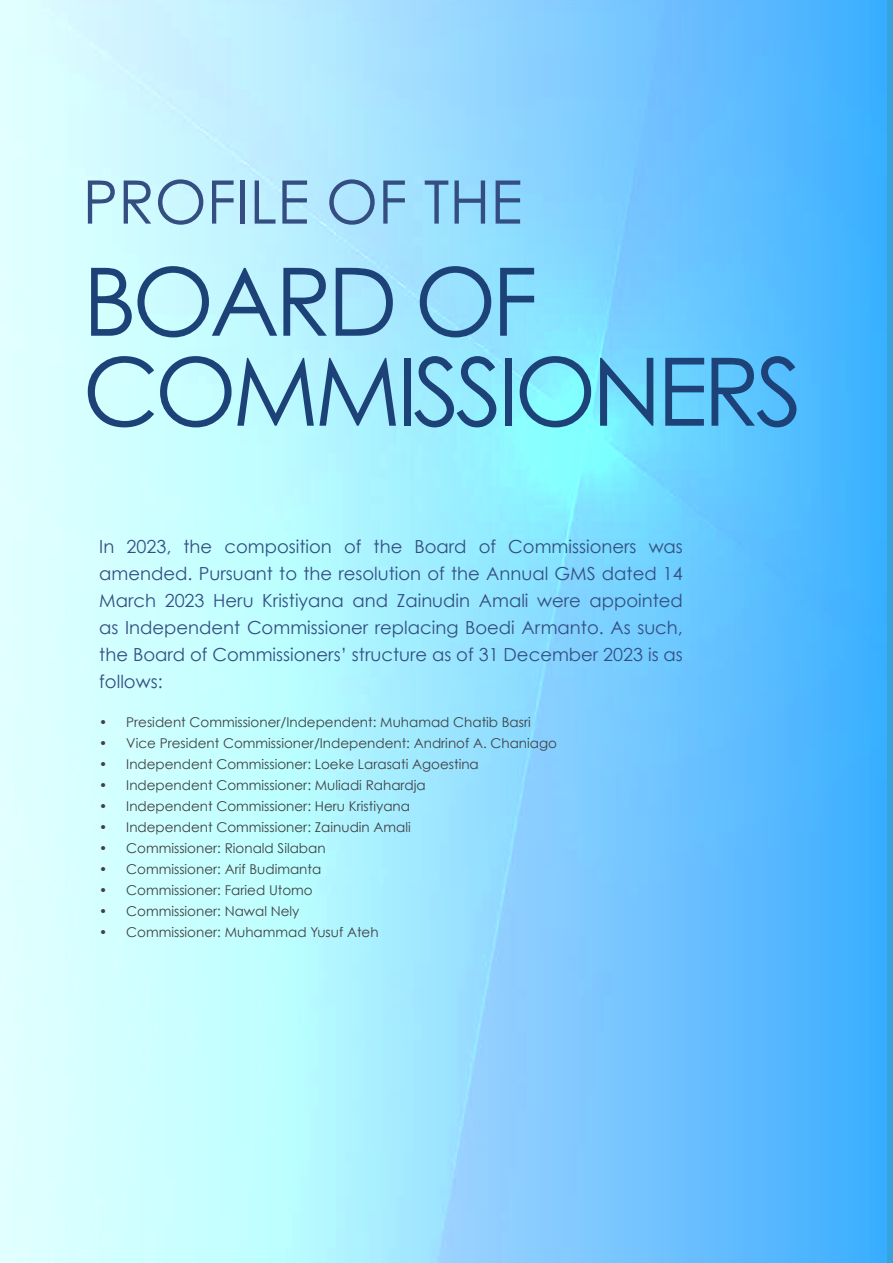
<style>
.page{position:relative;width:893px;height:1263px;background:#fff}
.page>*{position:absolute;margin:0;border:0;box-sizing:border-box;transform-origin:0 0}
.t1{font:94.5px/90px "Century Gothic";letter-spacing:-.05em;color:#1c4278}
.t2{font:60px "Century Gothic";color:#344e81}
.t3{font:18px/27px "Century Gothic";color:#344e81;text-align:justify}
.t4{font:13.5px "Century Gothic";color:#414042}
</style>
<div class="page">
<img style="left:0;top:0;width:887px;height:1263px">
<h2 class="t2" style="left:83px;top:165px;width:441px">PROFILE OF THE</h2>
<h1 class="t1" style="left:83px;top:255px;width:721px">BOARD OF<br>COMMISSIONERS</h1>
<p class="t3" style="left:99px;top:533px;width:585px">In 2023, the composition of the Board of Commissioners was amended. Pursuant to the resolution of the Annual GMS dated 14<br>March 2023 Heru Kristiyana and Zainudin Amali were appointed as Independent Commissioner replacing Boedi Armanto. As such, the Board of Commissioners’ structure as of 31 December 2023 is as follows:</p>
<p class="t4" style="left:99px;top:714px;width:433px">• President Commissioner/Independent: Muhamad Chatib Basri</p>
<p class="t4" style="left:99px;top:735px;width:459px">• Vice President Commissioner/Independent: Andrinof A. Chaniago</p>
<p class="t4" style="left:99px;top:756px;width:381px">• Independent Commissioner: Loeke Larasati Agoestina</p>
<p class="t4" style="left:99px;top:777px;width:328px">• Independent Commissioner: Muliadi Rahardja</p>
<p class="t4" style="left:99px;top:798px;width:312px">• Independent Commissioner: Heru Kristiyana</p>
<p class="t4" style="left:99px;top:819px;width:313px">• Independent Commissioner: Zainudin Amali</p>
<p class="t4" style="left:99px;top:840px;width:228px">• Commissioner: Rionald Silaban</p>
<p class="t4" style="left:99px;top:861px;width:223px">• Commissioner: Arif Budimanta</p>
<p class="t4" style="left:99px;top:882px;width:215px">• Commissioner: Faried Utomo</p>
<p class="t4" style="left:99px;top:903px;width:202px">• Commissioner: Nawal Nely</p>
<p class="t4" style="left:99px;top:924px;width:281px">• Commissioner: Muhammad Yusuf Ateh</p>
</div>
